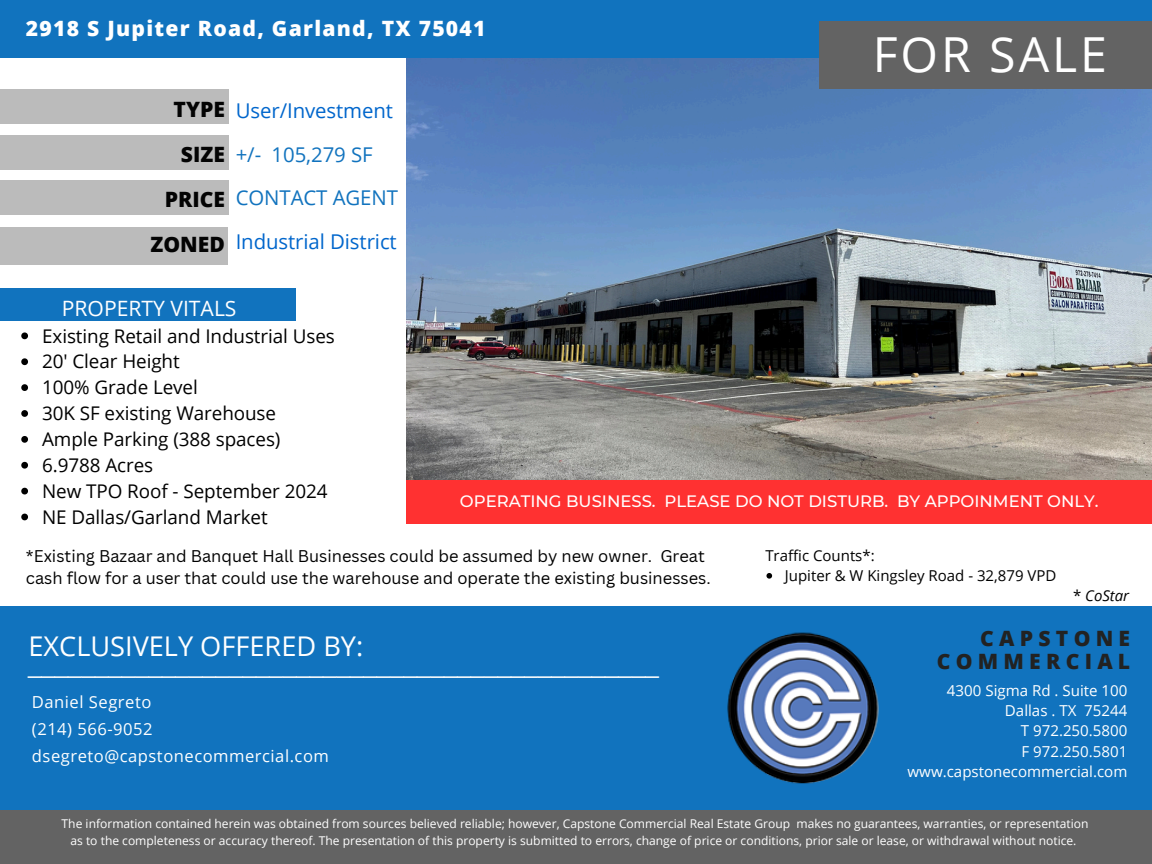
<style>
.page{position:relative;width:1152px;height:864px;background:#fff}
.page>*{position:absolute;margin:0;border:0;box-sizing:border-box;transform-origin:0 0}
.t1{font:48.3px "Open Sans";letter-spacing:.06em;color:#fff}
.t2{font:27.15px "Open Sans";color:#fff}
.t3{font:24.15px "Arimo";color:#fff}
.t4{font:800 21.15px "Open Sans";letter-spacing:.06em;color:#fff}
.t5{font:800 21.15px/22.5px "Open Sans";letter-spacing:.25em;color:#222;text-align:right}
.t6{font:800 21.15px/45px "Open Sans";color:#030303;text-align:right}
.t7{font:21.15px "Open Sans";color:#fff}
.t8{font:20.4px/43.8px "Open Sans";letter-spacing:-.005em;color:#06c}
.t9{font:18.9px "Open Sans";letter-spacing:-.005em;color:#000}
.t10{font:16.65px "Open Sans";letter-spacing:.03em;color:#fff}
.t11{font:16.5px/22.5px "Canva Sans";color:#000}
.t12{font:500 16.5px "Montserrat";color:#fff}
.t13{font:15.15px "Open Sans";color:#fff}
.t14{font:15px "Open Sans";color:#000}
.t15{font:italic 15px "Open Sans";color:#000}
.t16{font:12px "Open Sans";color:#fff}
.s1{color:#1173be}
.s2{font-style:normal}
</style>
<div class="page">
<div style="left:0;top:607px;width:1152px;height:257px;background:#636363"></div>
<div style="left:0;top:607px;width:1152px;height:203px;background:#1173be"></div>
<img style="left:407px;top:58px;width:745px;height:422px">
<div style="left:0;top:0;width:1152px;height:58px;background:#1173be"></div>
<div style="left:0;top:227px;width:227px;height:37px;background:#bbb"></div>
<div style="left:0;top:288px;width:296px;height:33px;background:#1173be"></div>
<div style="left:0;top:180px;width:229px;height:34px;background:#bbb"></div>
<div style="left:0;top:135px;width:229px;height:35px;background:#bbb"></div>
<div style="left:0;top:89px;width:229px;height:34px;background:#bbb"></div>
<img style="left:727px;top:632px;width:152px;height:152px">
<div style="left:820px;top:21px;width:332px;height:68px;background:#636363"></div>
<svg style="left:766px;top:573px;width:6px;height:6px"></svg>
<svg style="left:21px;top:332px;width:7px;height:7px"></svg>
<svg style="left:21px;top:358px;width:7px;height:7px"></svg>
<svg style="left:21px;top:384px;width:7px;height:7px"></svg>
<svg style="left:21px;top:410px;width:7px;height:7px"></svg>
<svg style="left:21px;top:436px;width:7px;height:7px"></svg>
<svg style="left:21px;top:462px;width:7px;height:7px"></svg>
<svg style="left:21px;top:488px;width:7px;height:6px"></svg>
<svg style="left:21px;top:514px;width:7px;height:6px"></svg>
<div style="left:407px;top:480px;width:745px;height:44px;background:#ff3131"></div>
<p class="t4" style="left:26px;top:14px;width:461px">2918 S Jupiter Road, Garland, TX 75041</p>
<p class="t6" style="left:151px;top:86px;width:76px">TYPE<br>SIZE<br>PRICE<br>ZONED</p>
<p class="t8" style="left:236px;top:88px;width:164px">User/Investment <span class="s1">+/- 105,279 SF<br>CONTACT AGENT<br></span>Industrial District</p>
<h2 class="t7" style="left:62px;top:293px;width:176px">PROPERTY VITALS</h2>
<p class="t1" style="left:873px;top:20px;width:236px">FOR SALE</p>
<p class="t9" style="left:42px;top:322px;width:294px">Existing Retail and Industrial Uses</p>
<p class="t9" style="left:42px;top:348px;width:139px">20' Clear Height</p>
<h3 class="t9" style="left:42px;top:374px;width:157px">100% Grade Level</h3>
<p class="t9" style="left:42px;top:400px;width:236px">30K SF existing Warehouse</p>
<p class="t9" style="left:42px;top:426px;width:240px">Ample Parking (388 spaces)</p>
<p class="t9" style="left:42px;top:452px;width:113px">6.9788 Acres</p>
<p class="t9" style="left:42px;top:478px;width:287px">New TPO Roof - September 2024</p>
<p class="t9" style="left:42px;top:504px;width:227px">NE Dallas/Garland Market</p>
<p class="t11" style="left:26px;top:544px;width:686px">*Existing Bazaar and Banquet Hall Businesses could be assumed by new owner. Great cash flow for a user that could use the warehouse and operate the existing businesses.</p>
<p class="t12" style="left:460px;top:491px;width:640px">OPERATING BUSINESS. PLEASE DO NOT DISTURB. BY APPOINMENT ONLY.</p>
<p class="t14" style="left:765px;top:545px;width:111px">Traffic Counts*:</p>
<p class="t14" style="left:785px;top:565px;width:273px">Jupiter &amp; W Kingsley Road - 32,879 VPD</p>
<p class="t15" style="left:1073px;top:585px;width:58px"><span class="s2">*</span> CoStar</p>
<p class="t2" style="left:28px;top:627px;width:336px">EXCLUSIVELY OFFERED BY:</p>
<p class="t3" style="left:28px;top:651px;width:632px">_______________________________________________</p>
<p class="t10" style="left:32px;top:691px;width:121px">Daniel Segreto</p>
<p class="t10" style="left:32px;top:718px;width:122px">(214) 566-9052</p>
<p class="t10" style="left:32px;top:745px;width:299px">dsegreto@capstonecommercial.com</p>
<p class="t5" style="left:937px;top:627px;width:195px">CAPSTONE<br>COMMERCIAL</p>
<h1 class="t13" style="left:947px;top:680px;width:182px">4300 Sigma Rd . Suite 100</h1>
<h5 class="t13" style="left:1005px;top:700px;width:124px">Dallas . TX 75244</h5>
<h3 class="t13" style="left:1021px;top:720px;width:108px">T 972.250.5800</h3>
<h6 class="t13" style="left:1021px;top:740px;width:107px">F 972.250.5801</h6>
<h4 class="t13" style="left:908px;top:761px;width:221px">www.capstonecommercial.com</h4>
<p class="t16" style="left:62px;top:816px;width:1028px">The information contained herein was obtained from sources believed reliable; however, Capstone Commercial Real Estate Group makes no guarantees, warranties, or representation</p>
<p class="t16" style="left:70px;top:833px;width:1008px">as to the completeness or accuracy thereof. The presentation of this property is submitted to errors, change of price or conditions, prior sale or lease, or withdrawal without notice.</p>
</div>
